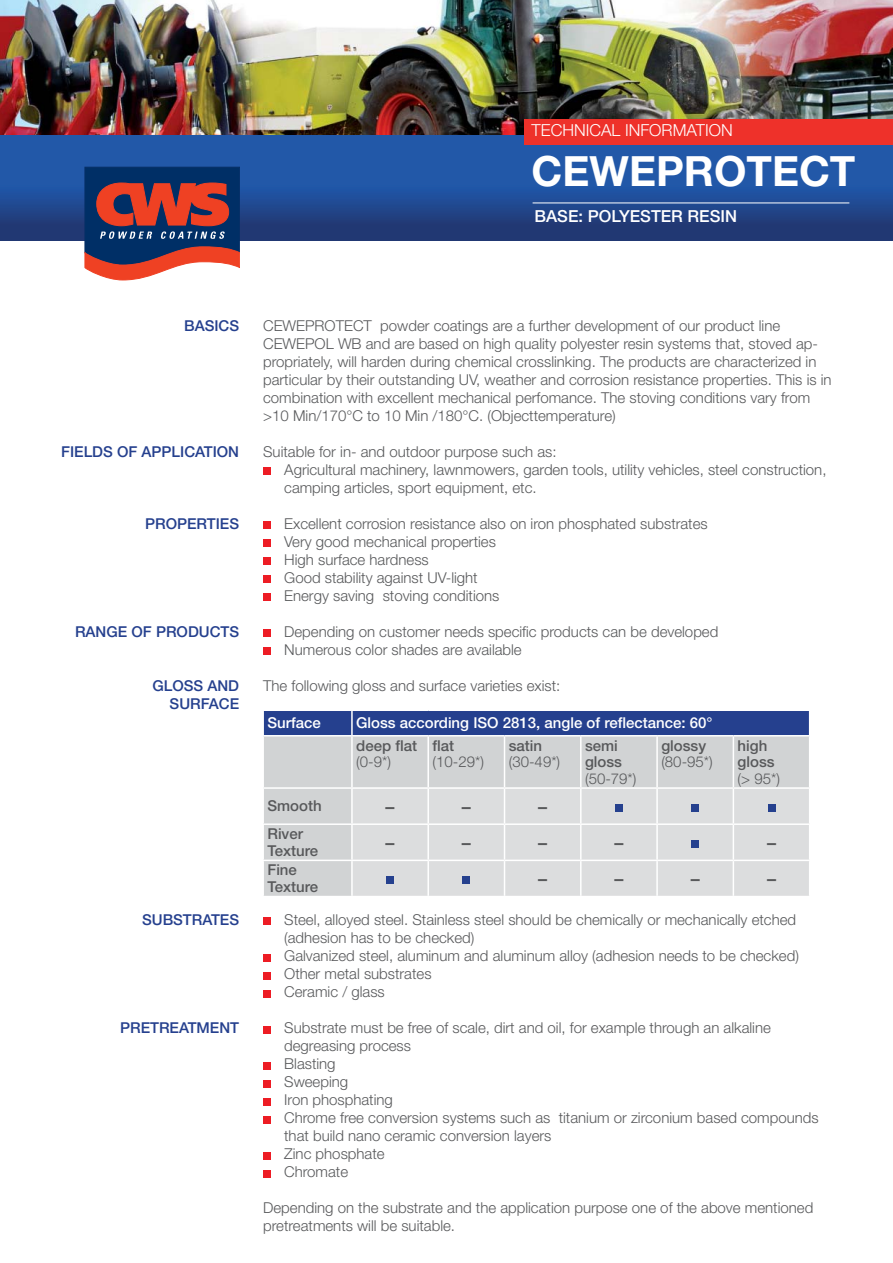
<style>
.page{position:relative;width:893px;height:1263px;background:#fff}
.page>*{position:absolute;margin:0;border:0;box-sizing:border-box;transform-origin:0 0}
.t1{font:700 41.7px "Helvetica Neue";color:#fff}
.t2{font:500 18px "Helvetica Neue";color:#58595b}
.t3{font:300 16.5px "Helvetica Neue";color:#fff}
.t4{font:500 16.5px "Helvetica Neue";color:#fff}
.t5{font:300 15px/18px "Helvetica Neue";color:#58595b}
.t6{font:500 15px "Helvetica Neue";color:#25408e}
.t7{font:500 15px/16.5px "Helvetica Neue";color:#58595b}
.t8{font:500 15px "Helvetica Neue";color:#fff}
</style>
<div class="page">
<img style="left:0;top:0;width:892px;height:136px">
<svg style="left:0;top:136px;width:892px;height:104px;background:#224d97"></svg>
<svg style="left:85px;top:167px;width:155px;height:113px;background:#754a5b"></svg>
<div style="left:524px;top:119px;width:368px;height:25px;background:#ee312a"></div>
<hr style="left:532px;top:202px;width:317px;height:1px;background:#fff">
<div style="left:263px;top:467px;width:7px;height:7px;background:#ed1c24"></div>
<div style="left:263px;top:521px;width:7px;height:7px;background:#ed1c24"></div>
<div style="left:263px;top:539px;width:7px;height:7px;background:#ed1c24"></div>
<div style="left:263px;top:557px;width:7px;height:7px;background:#ed1c24"></div>
<div style="left:263px;top:575px;width:7px;height:7px;background:#ed1c24"></div>
<div style="left:263px;top:593px;width:7px;height:7px;background:#ed1c24"></div>
<div style="left:263px;top:629px;width:7px;height:7px;background:#ed1c24"></div>
<div style="left:263px;top:647px;width:7px;height:7px;background:#ed1c24"></div>
<div style="left:263px;top:917px;width:7px;height:7px;background:#ed1c24"></div>
<div style="left:263px;top:953px;width:7px;height:7px;background:#ed1c24"></div>
<div style="left:263px;top:971px;width:7px;height:7px;background:#ed1c24"></div>
<div style="left:263px;top:989px;width:7px;height:7px;background:#ed1c24"></div>
<div style="left:263px;top:1025px;width:7px;height:7px;background:#ed1c24"></div>
<div style="left:263px;top:1061px;width:7px;height:7px;background:#ed1c24"></div>
<div style="left:263px;top:1079px;width:7px;height:7px;background:#ed1c24"></div>
<div style="left:263px;top:1097px;width:7px;height:7px;background:#ed1c24"></div>
<div style="left:263px;top:1115px;width:7px;height:7px;background:#ed1c24"></div>
<div style="left:263px;top:1151px;width:7px;height:7px;background:#ed1c24"></div>
<div style="left:263px;top:1169px;width:7px;height:7px;background:#ed1c24"></div>
<div style="left:264px;top:736px;width:544px;height:159px;background:#d1d3d4"></div>
<div style="left:352px;top:788px;width:456px;height:107px;background:#dcddde"></div>
<div style="left:263px;top:710px;width:545px;height:24px;background:#25408e"></div>
<hr style="left:351px;top:736px;width:1px;height:51px;background:#fff">
<hr style="left:427px;top:736px;width:2px;height:51px;background:#fff">
<hr style="left:503px;top:736px;width:2px;height:51px;background:#fff">
<hr style="left:580px;top:736px;width:1px;height:51px;background:#fff">
<hr style="left:656px;top:736px;width:1px;height:51px;background:#fff">
<hr style="left:732px;top:736px;width:1px;height:51px;background:#fff">
<hr style="left:262px;top:787px;width:90px;height:1px;background:#fff">
<hr style="left:352px;top:787px;width:76px;height:1px;background:#fff">
<hr style="left:351px;top:788px;width:1px;height:35px;background:#fff">
<hr style="left:428px;top:787px;width:76px;height:1px;background:#fff">
<hr style="left:427px;top:788px;width:2px;height:35px;background:#fff">
<hr style="left:504px;top:787px;width:76px;height:1px;background:#fff">
<hr style="left:503px;top:788px;width:2px;height:35px;background:#fff">
<hr style="left:580px;top:787px;width:76px;height:1px;background:#fff">
<hr style="left:580px;top:788px;width:1px;height:35px;background:#fff">
<hr style="left:656px;top:787px;width:77px;height:1px;background:#fff">
<hr style="left:656px;top:788px;width:1px;height:35px;background:#fff">
<hr style="left:733px;top:787px;width:77px;height:1px;background:#fff">
<hr style="left:732px;top:788px;width:1px;height:35px;background:#fff">
<hr style="left:262px;top:823px;width:90px;height:1px;background:#fff">
<hr style="left:352px;top:823px;width:76px;height:1px;background:#fff">
<hr style="left:351px;top:824px;width:1px;height:35px;background:#fff">
<hr style="left:428px;top:823px;width:76px;height:1px;background:#fff">
<hr style="left:427px;top:824px;width:2px;height:35px;background:#fff">
<hr style="left:504px;top:823px;width:76px;height:1px;background:#fff">
<hr style="left:503px;top:824px;width:2px;height:35px;background:#fff">
<hr style="left:580px;top:823px;width:76px;height:1px;background:#fff">
<hr style="left:580px;top:824px;width:1px;height:35px;background:#fff">
<hr style="left:656px;top:823px;width:77px;height:1px;background:#fff">
<hr style="left:656px;top:824px;width:1px;height:35px;background:#fff">
<hr style="left:733px;top:823px;width:77px;height:1px;background:#fff">
<hr style="left:732px;top:824px;width:1px;height:35px;background:#fff">
<hr style="left:262px;top:859px;width:90px;height:1px;background:#fff">
<hr style="left:352px;top:859px;width:76px;height:1px;background:#fff">
<hr style="left:351px;top:860px;width:1px;height:35px;background:#fff">
<hr style="left:428px;top:859px;width:76px;height:1px;background:#fff">
<hr style="left:427px;top:860px;width:2px;height:35px;background:#fff">
<hr style="left:504px;top:859px;width:76px;height:1px;background:#fff">
<hr style="left:503px;top:860px;width:2px;height:35px;background:#fff">
<hr style="left:580px;top:859px;width:76px;height:1px;background:#fff">
<hr style="left:580px;top:860px;width:1px;height:35px;background:#fff">
<hr style="left:656px;top:859px;width:77px;height:1px;background:#fff">
<hr style="left:656px;top:860px;width:1px;height:35px;background:#fff">
<hr style="left:733px;top:859px;width:77px;height:1px;background:#fff">
<hr style="left:732px;top:860px;width:1px;height:35px;background:#fff">
<div style="left:615px;top:804px;width:7px;height:7px;background:#25408e"></div>
<div style="left:691px;top:804px;width:7px;height:7px;background:#25408e"></div>
<div style="left:767px;top:804px;width:7px;height:7px;background:#25408e"></div>
<div style="left:691px;top:840px;width:7px;height:7px;background:#25408e"></div>
<div style="left:386px;top:876px;width:7px;height:7px;background:#25408e"></div>
<div style="left:462px;top:876px;width:7px;height:7px;background:#25408e"></div>
<p class="t3" style="left:531px;top:124px;width:202px">TECHNICAL INFORMATION</p>
<h1 class="t1" style="left:531px;top:157px;width:325px">CEWEPROTECT</h1>
<p class="t4" style="left:534px;top:210px;width:204px">BASE: POLYESTER RESIN</p>
<p class="t6" style="left:184px;top:320px;width:57px">BASICS</p>
<p class="t5" style="left:263px;top:317px;width:569px">CEWEPROTECT powder coatings are a further development of our product line CEWEPOL WB and are based on high quality polyester resin systems that, stoved ap&shy;propriately, will harden during chemical crosslinking. The products are characterized in particular by their outstanding UV, weather and corrosion resistance properties. This is in combination with excellent mechanical perfomance. The stoving conditions vary from &gt;10 Min/170°C to 10 Min /180°C. (Objecttemperature)</p>
<p class="t6" style="left:61px;top:446px;width:179px">FIELDS OF APPLICATION</p>
<p class="t5" style="left:284px;top:443px;width:543px;text-indent:-21px">Suitable for in- and outdoor purpose such as:<br>Agricultural machinery, lawnmowers, garden tools, utility vehicles, steel construction, camping articles, sport equipment, etc.</p>
<p class="t6" style="left:145px;top:518px;width:95px">PROPERTIES</p>
<p class="t5" style="left:284px;top:515px;width:425px">Excellent corrosion resistance also on iron phosphated substrates Very good mechanical properties<br>High surface hardness<br>Good stability against UV-light<br>Energy saving stoving conditions</p>
<p class="t6" style="left:75px;top:626px;width:165px">RANGE OF PRODUCTS</p>
<p class="t5" style="left:284px;top:623px;width:435px">Depending on customer needs specific products can be developed<br>Numerous color shades are available</p>
<p class="t6" style="left:152px;top:680px;width:88px">GLOSS AND</p>
<p class="t5" style="left:263px;top:677px;width:298px">The following gloss and surface varieties exist:</p>
<p class="t6" style="left:169px;top:698px;width:71px">SURFACE</p>
<p class="t8" style="left:267px;top:717px;width:55px">Surface</p>
<p class="t8" style="left:356px;top:717px;width:357px">Gloss according ISO 2813, angle of reflectance: 60°</p>
<p class="t7" style="left:356px;top:738px;width:62px">deep flat</p>
<p class="t5" style="left:356px;top:754px;width:36px">(0-9*)</p>
<p class="t7" style="left:432px;top:738px;width:23px">flat</p>
<p class="t5" style="left:432px;top:754px;width:53px">(10-29*)</p>
<p class="t7" style="left:508px;top:738px;width:35px">satin</p>
<p class="t5" style="left:508px;top:754px;width:53px">(30-49*)</p>
<p class="t7" style="left:585px;top:738px;width:38px">semi gloss</p>
<p class="t5" style="left:585px;top:770px;width:53px">(50-79*)</p>
<p class="t7" style="left:661px;top:738px;width:46px">glossy</p>
<p class="t5" style="left:661px;top:754px;width:53px">(80-95*)</p>
<p class="t7" style="left:737px;top:738px;width:38px">high gloss</p>
<p class="t5" style="left:737px;top:770px;width:44px">(&gt; 95*)</p>
<p class="t7" style="left:267px;top:799px;width:56px">Smooth</p>
<p class="t2" style="left:385px;top:799px;width:10px">–</p>
<p class="t2" style="left:461px;top:799px;width:10px">–</p>
<p class="t2" style="left:538px;top:799px;width:10px">–</p>
<p class="t7" style="left:267px;top:826px;width:52px">River<br>Texture</p>
<p class="t2" style="left:385px;top:835px;width:10px">–</p>
<p class="t2" style="left:461px;top:835px;width:10px">–</p>
<p class="t2" style="left:538px;top:835px;width:10px">–</p>
<p class="t2" style="left:614px;top:835px;width:10px">–</p>
<p class="t2" style="left:766px;top:835px;width:10px">–</p>
<p class="t7" style="left:267px;top:863px;width:52px">Fine<br>Texture</p>
<p class="t2" style="left:538px;top:871px;width:10px">–</p>
<p class="t2" style="left:614px;top:871px;width:10px">–</p>
<p class="t2" style="left:690px;top:871px;width:10px">–</p>
<p class="t2" style="left:766px;top:871px;width:10px">–</p>
<p class="t6" style="left:142px;top:914px;width:98px">SUBSTRATES</p>
<p class="t5" style="left:284px;top:911px;width:516px">Steel, alloyed steel. Stainless steel should be chemically or mechanically etched (adhesion has to be checked)<br>Galvanized steel, aluminum and aluminum alloy (adhesion needs to be checked)<br>Other metal substrates<br>Ceramic / glass</p>
<p class="t6" style="left:120px;top:1022px;width:120px">PRETREATMENT</p>
<p class="t5" style="left:284px;top:1019px;width:535px">Substrate must be free of scale, dirt and oil, for example through an alkaline degreasing process<br>Blasting<br>Sweeping<br>Iron phosphating<br>Chrome free conversion systems such as titanium or zirconium based compounds that build nano ceramic conversion layers<br>Zinc phosphate<br>Chromate</p>
<p class="t5" style="left:263px;top:1199px;width:551px">Depending on the substrate and the application purpose one of the above mentioned pretreatments will be suitable.</p>
</div>
